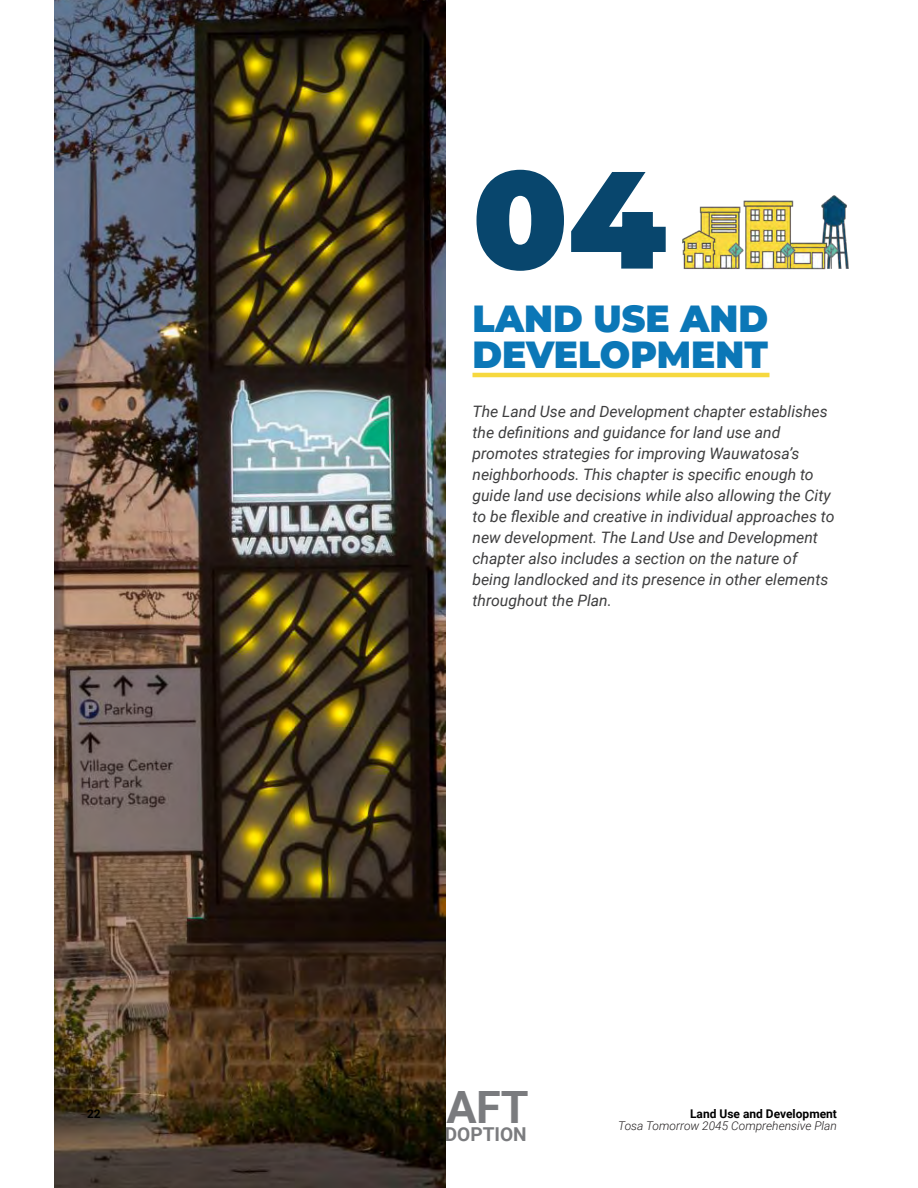
<style>
.page{position:relative;width:918px;height:1188px;background:#fff}
.page>*{position:absolute;margin:0;border:0;box-sizing:border-box;transform-origin:0 0}
.Chapter_Number{font:900 138px "Montserrat";color:#08466d}
.t1{font:700 45px "Roboto";letter-spacing:-.01em;color:#6c6d70}
.Chapter_Title{font:900 37.8px/36px "Montserrat";color:#0b77b7;scale:.95 1}
.t2{font:700 19.2px "Roboto";color:#6c6d70}
.Normal_-_Splash{font:italic 15.75px/21px "Roboto";color:#3e3e3f}
.t3{font:italic 300 12px "Roboto";color:#231f20}
.t4{font:700 12px "Roboto";color:#000}
</style>
<div class="page">
<img style="left:54px;top:0;width:391px;height:1188px">
<img style="left:682px;top:195px;width:167px;height:75px">
<hr style="left:472px;top:373px;width:298px;height:4px;background:#f6d83f">
<p class="Chapter_Number" style="left:472px;top:140px;width:195px">04</p>
<p class="Chapter_Title" style="left:472px;top:301px;width:313px">LAND USE AND<br>DEVELOPMENT</p>
<p class="Normal_-_Splash" style="left:472px;top:400px;width:364px">The Land Use and Development chapter establishes the definitions and guidance for land use and promotes strategies for improving Wauwatosa’s neighborhoods. This chapter is specific enough to guide land use decisions while also allowing the City to be flexible and creative in individual approaches to new development. The Land Use and Development chapter also includes a section on the nature of being landlocked and its presence in other elements throughout the Plan.</p>
<h2 class="t1" style="left:389px;top:1076px;width:141px">DRAFT</h2>
<p class="t4" style="left:87px;top:1105px;width:15px">22</p>
<p class="t4" style="left:690px;top:1105px;width:148px">Land Use and Development</p>
<p class="t3" style="left:618px;top:1117px;width:220px">Tosa Tomorrow 2045 Comprehensive Plan</p>
<p class="t2" style="left:391px;top:1121px;width:137px">FOR ADOPTION</p>
</div>
